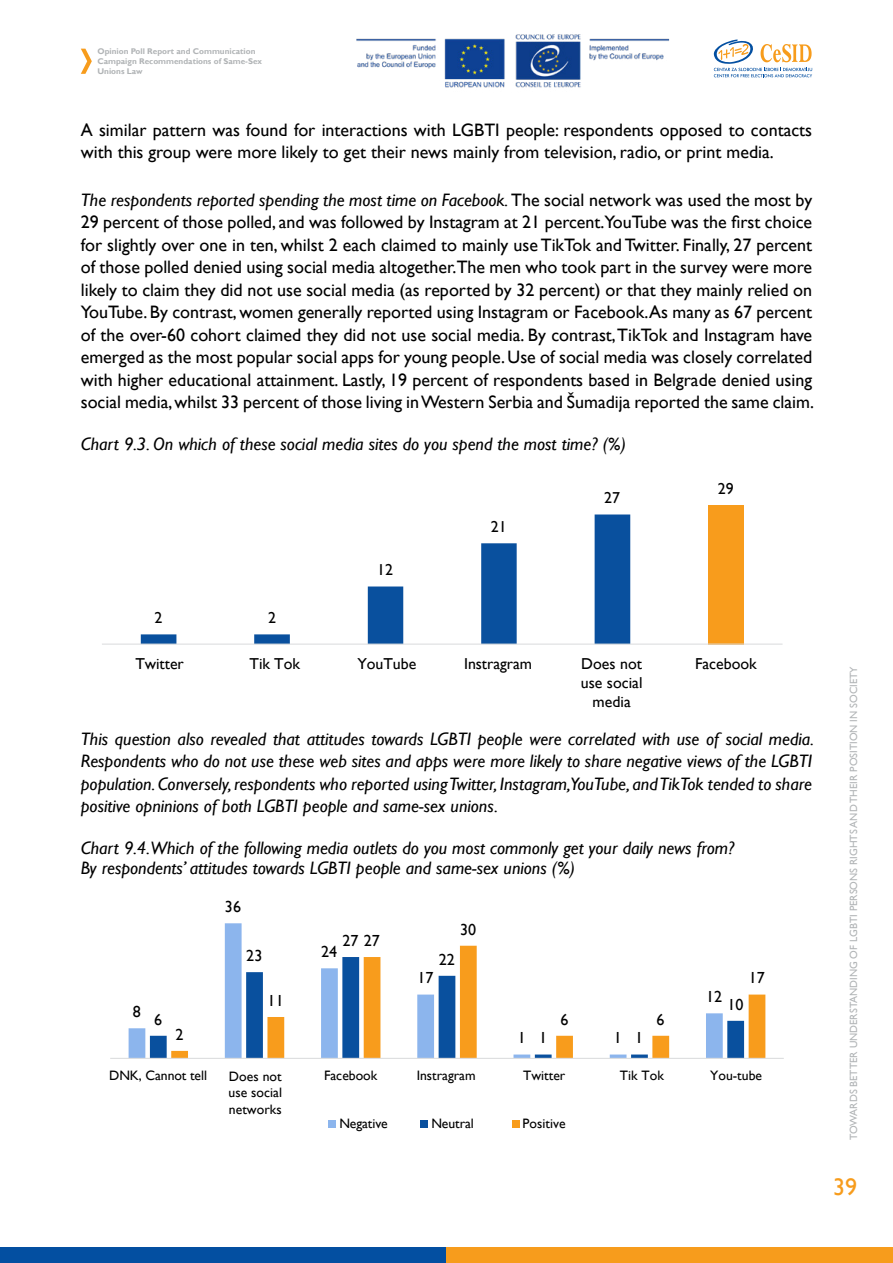
<style>
.page{position:relative;width:893px;height:1263px;background:#fff}
.page>*{position:absolute;margin:0;border:0;box-sizing:border-box;transform-origin:0 0}
.t1{font:24px "Gill Sans";color:#f79c1c}
.t2{font:18px/22.5px "Gill Sans";color:#000}
.t3{font:italic 18px/22.5px "Gill Sans";color:#000;text-align:justify}
.t4{font:16.05px "Gill Sans";letter-spacing:.005em;color:#000}
.t5{font:15.9px/19px "Gill Sans";color:#000;text-align:center}
.t6{font:13.65px/16.4px "Gill Sans";color:#000;text-align:justify}
.t7{font:10.5px "Gill Sans";color:#b1b4b6}
.t8{font:700 8.25px/9.8px "Gill Sans";color:#b1b4b6}
.s1{font-style:italic}
</style>
<div class="page">
<div style="left:0;top:1247px;width:446px;height:16px;background:#034fa1"></div>
<div style="left:446px;top:1247px;width:447px;height:16px;background:#f79c1c"></div>
<img style="left:357px;top:34px;width:313px;height:54px">
<svg style="left:81px;top:49px;width:11px;height:25px"></svg>
<svg style="left:713px;top:39px;width:99px;height:38px"></svg>
<div style="left:708px;top:505px;width:36px;height:139px;background:#f89c1c"></div>
<svg style="left:141px;top:514px;width:489px;height:130px"></svg>
<hr style="left:102px;top:644px;width:680px;height:1px;background:#dcddde">
<svg style="left:129px;top:923px;width:348px;height:135px"></svg>
<svg style="left:150px;top:957px;width:21px;height:101px"></svg>
<svg style="left:171px;top:946px;width:594px;height:112px"></svg>
<hr style="left:110px;top:1058px;width:674px;height:1px;background:#dcddde">
<div style="left:329px;top:1120px;width:7px;height:7px;background:#8cb5ed"></div>
<div style="left:421px;top:1120px;width:7px;height:7px;background:#09509e"></div>
<div style="left:512px;top:1120px;width:7px;height:7px;background:#f89c1c"></div>
<p class="t8" style="left:97px;top:47px;width:166px">Opinion Poll Report and Communication<br>Campaign Recommendations of Same-Sex<br>Unions Law</p>
<p class="t2" style="left:81px;top:119px;width:733px">A similar pattern was found for interactions with LGBTI people: respondents opposed to contacts with this group were more likely to get their news mainly from television, radio, or print media.</p>
<p class="t2" style="left:81px;top:189px;width:735px;text-align:justify"><span class="s1">The respondents reported spending the most time on Facebook.</span> The social network was used the most by 29 percent of those polled, and was followed by Instagram at 21 percent.YouTube was the first choice for slightly over one in ten, whilst 2 each claimed to mainly use TikTok and Twitter. Finally, 27 percent of those polled denied using social media altogether.The men who took part in the survey were more likely to claim they did not use social media (as reported by 32 percent) or that they mainly relied on YouTube. By contrast, women generally reported using Instagram or Facebook.As many as 67 percent of the over-60 cohort claimed they did not use social media. By contrast, TikTok and Instagram have emerged as the most popular social apps for young people. Use of social media was closely correlated with higher educational attainment. Lastly, 19 percent of respondents based in Belgrade denied using social media, whilst 33 percent of those living in Western Serbia and Šumadija reported the same claim.</p>
<p class="t3" style="left:81px;top:433px;width:547px">Chart 9.3. On which of these social media sites do you spend the most time? (%)</p>
<p class="t5" style="left:155px;top:609px;width:9px">2</p>
<p class="t5" style="left:268px;top:609px;width:9px">2</p>
<p class="t5" style="left:377px;top:561px;width:17px">12</p>
<p class="t5" style="left:491px;top:518px;width:17px">21</p>
<p class="t5" style="left:604px;top:489px;width:17px">27</p>
<p class="t5" style="left:718px;top:479px;width:17px">29</p>
<p class="t5" style="left:135px;top:654px;width:50px">Twitter</p>
<p class="t5" style="left:249px;top:654px;width:52px">Tik Tok</p>
<p class="t5" style="left:357px;top:654px;width:60px">YouTube</p>
<p class="t5" style="left:464px;top:654px;width:70px">Instragram</p>
<p class="t5" style="left:581px;top:654px;width:63px">Does not use social media</p>
<p class="t5" style="left:695px;top:654px;width:63px">Facebook</p>
<p class="t3" style="left:81px;top:727px;width:735px">This question also revealed that attitudes towards LGBTI people were correlated with use of social media.<br>Respondents who do not use these web sites and apps were more likely to share negative views of the LGBTI population. Conversely, respondents who reported using Twitter, Instagram,YouTube, and TikTok tended to share positive opninions of both LGBTI people and same-sex unions.</p>
<p class="t3" style="left:81px;top:838px;width:655px;line-height:20.7px">Chart 9.4.Which of the following media outlets do you most commonly get your daily news from?<br>By respondents’ attitudes towards LGBTI people and same-sex unions (%)</p>
<p class="t4" style="left:133px;top:1002px;width:10px">8</p>
<p class="t4" style="left:154px;top:1010px;width:10px">6</p>
<p class="t4" style="left:175px;top:1025px;width:10px">2</p>
<p class="t4" style="left:225px;top:897px;width:18px">36</p>
<p class="t4" style="left:246px;top:946px;width:18px">23</p>
<p class="t4" style="left:268px;top:991px;width:18px">11</p>
<p class="t4" style="left:343px;top:931px;width:39px">27 27</p>
<p class="t4" style="left:321px;top:942px;width:18px">24</p>
<p class="t4" style="left:460px;top:920px;width:18px">30</p>
<p class="t4" style="left:439px;top:950px;width:18px">22</p>
<p class="t4" style="left:417px;top:969px;width:18px">17</p>
<p class="t4" style="left:560px;top:1010px;width:10px">6</p>
<p class="t4" style="left:657px;top:1010px;width:10px">6</p>
<p class="t4" style="left:539px;top:1029px;width:10px">1</p>
<p class="t4" style="left:635px;top:1029px;width:10px">1</p>
<p class="t4" style="left:518px;top:1029px;width:10px">1</p>
<p class="t4" style="left:614px;top:1029px;width:10px">1</p>
<p class="t4" style="left:706px;top:987px;width:18px">12</p>
<p class="t4" style="left:727px;top:995px;width:18px">10</p>
<p class="t4" style="left:749px;top:968px;width:18px">17</p>
<p class="t6" style="left:109px;top:1067px;width:99px">DNK, Cannot tell</p>
<p class="t6" style="left:324px;top:1067px;width:55px">Facebook</p>
<p class="t6" style="left:417px;top:1067px;width:60px">Instragram</p>
<p class="t6" style="left:523px;top:1067px;width:44px">Twitter</p>
<p class="t6" style="left:620px;top:1067px;width:45px">Tik Tok</p>
<p class="t6" style="left:710px;top:1067px;width:53px">You-tube</p>
<p class="t6" style="left:339px;top:1115px;width:50px">Negative</p>
<p class="t6" style="left:431px;top:1115px;width:44px">Neutral</p>
<p class="t6" style="left:523px;top:1115px;width:45px">Positive</p>
<p class="t6" style="left:228px;top:1068px;width:55px">Does not use social networks</p>
<p class="t7" style="left:848px;top:1140px;width:475px;rotate:-90deg">TOWARDS BETTER UNDERSTANDING OF LGBTI PERSONS RIGHTS AND THEIR POSITION IN SOCIETY</p>
<h1 class="t1" style="left:833px;top:1172px;width:25px">39</h1>
</div>
